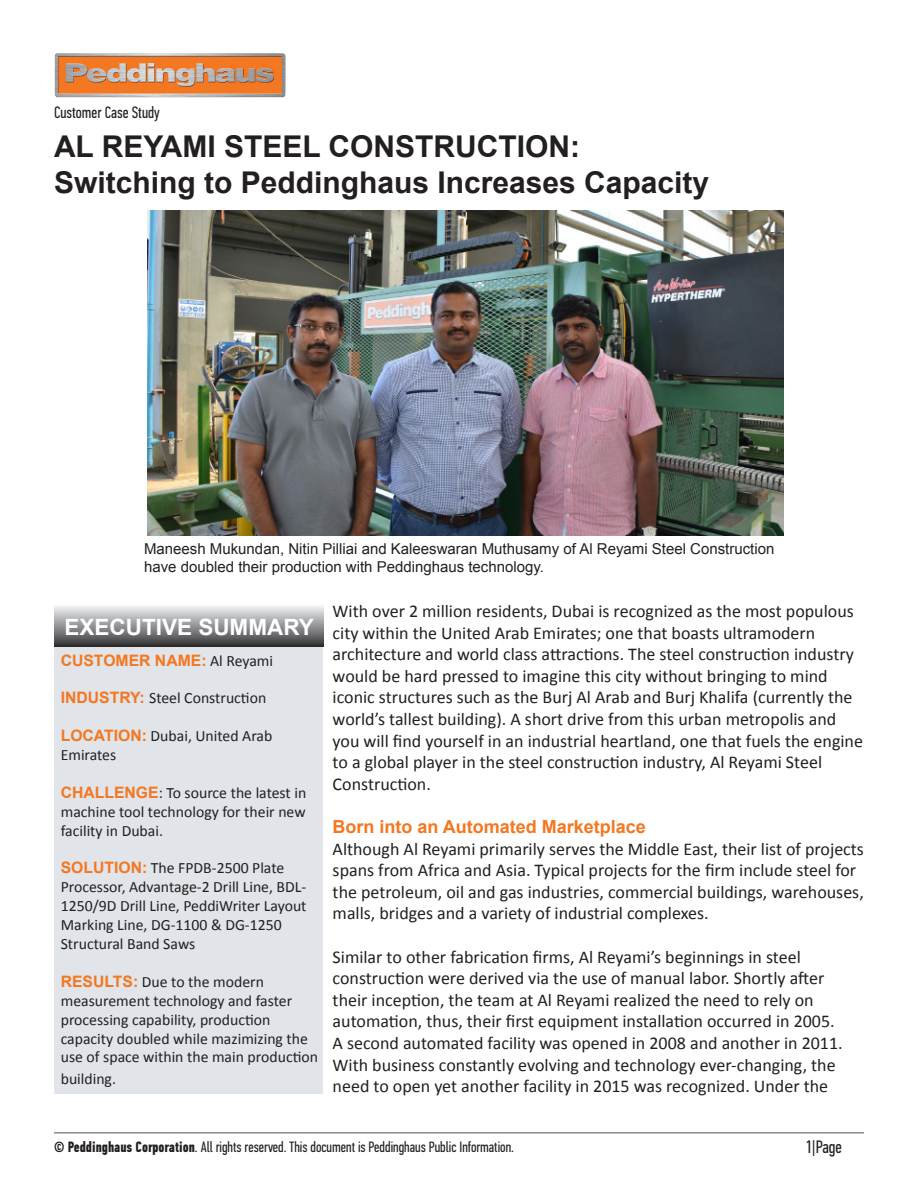
<style>
.page{position:relative;width:918px;height:1188px;background:#fff}
.page>*{position:absolute;margin:0;border:0;box-sizing:border-box;transform-origin:0 0}
.t1{font:700 30px "Arial";color:#231f20}
.t2{font:700 22.5px "Arial";color:#fff}
.t3{font:18px/21.6px "Calibri";color:#231f20}
.t4{font:700 18px "Arial";color:#f47721}
.t5{font:18px "PF Din Text Comp Pro";color:#231f20}
.t6{font:16.5px "PF Din Text Comp Pro";color:#231f20}
.t7{font:15.75px/18.9px "Calibri";color:#231f20}
.t8{font:700 15.75px "Arial";color:#f47721}
.t9{font:15px/18px "Arial";color:#231f20}
.t10{font:15px "PF Din Text Comp Pro";color:#231f20}
.s1{font-family:"Calibri";font-weight:400;color:#231f20}
.s2{font-family:"Arial";font-weight:700;color:#f47721}
.s3{font-weight:700}
</style>
<div class="page">
<img style="left:54px;top:53px;width:232px;height:45px">
<hr style="left:54px;top:1132px;width:810px;height:2px;background:#818c94">
<img style="left:147px;top:210px;width:636px;height:326px">
<div style="left:55px;top:640px;width:268px;height:454px;background:#e1e4e8"></div>
<div style="left:55px;top:604px;width:268px;height:43px;background:linear-gradient(to bottom,#f9fafd,#303133)"></div>
<p class="t6" style="left:54px;top:103px;width:107px">Customer Case Study</p>
<p class="t1" style="left:54px;top:126px;width:528px">AL REYAMI STEEL CONSTRUCTION:</p>
<p class="t1" style="left:54px;top:162px;width:657px">Switching to Peddinghaus Increases Capacity</p>
<p class="t9" style="left:144px;top:540px;width:632px">Maneesh Mukundan, Nitin Pilliai and Kaleeswaran Muthusamy of Al Reyami Steel Construction have doubled their production with Peddinghaus technology.</p>
<p class="t2" style="left:65px;top:612px;width:251px">EXECUTIVE SUMMARY</p>
<p class="t8" style="left:61px;top:650px;width:214px">CUSTOMER NAME: <span class="s1">Al Reyami</span></p>
<p class="t7" style="left:61px;top:689px;width:207px"><span class="s2">INDUSTRY:</span> Steel Construction</p>
<p class="t7" style="left:61px;top:727px;width:213px"><span class="s2">LOCATION:</span> Dubai, United Arab<br>Emirates</p>
<p class="t7" style="left:61px;top:783px;width:247px;text-align:justify"><span class="s2">CHALLENGE</span>: To source the latest in machine tool technology for their new facility in Dubai.</p>
<p class="t7" style="left:61px;top:859px;width:247px"><span class="s2">SOLUTION:</span> The FPDB-2500 Plate Processor, Advantage-2 Drill Line, BDL-1250/9D Drill Line, PeddiWriter Layout Marking Line, DG-1100 &amp; DG-1250<br>Structural Band Saws</p>
<p class="t7" style="left:61px;top:972px;width:259px"><span class="s2">RESULTS:</span> Due to the modern measurement technology and faster processing capability, production capacity doubled while mazimizing the use of space within the main production</p>
<p class="t7" style="left:61px;top:1069px;width:57px">building.</p>
<p class="t3" style="left:333px;top:600px;width:532px">With over 2 million residents, Dubai is recognized as the most populous city within the United Arab Emirates; one that boasts ultramodern architecture and world class attractions. The steel construction industry would be hard pressed to imagine this city without bringing to mind iconic structures such as the Burj Al Arab and Burj Khalifa (currently the world’s tallest building). A short drive from this urban metropolis and you will find yourself in an industrial heartland, one that fuels the engine to a global player in the steel construction industry, Al Reyami Steel Construction.</p>
<p class="t4" style="left:333px;top:815px;width:315px">Born into an Automated Marketplace</p>
<p class="t3" style="left:333px;top:838px;width:533px">Although Al Reyami primarily serves the Middle East, their list of projects spans from Africa and Asia. Typical projects for the firm include steel for the petroleum, oil and gas industries, commercial buildings, warehouses, malls, bridges and a variety of industrial complexes.</p>
<p class="t3" style="left:333px;top:946px;width:512px">Similar to other fabrication firms, Al Reyami’s beginnings in steel construction were derived via the use of manual labor. Shortly after their inception, the team at Al Reyami realized the need to rely on automation, thus, their first equipment installation occurred in 2005.<br>A second automated facility was opened in 2008 and another in 2011.<br>With business constantly evolving and technology ever-changing, the need to open yet another facility in 2015 was recognized. Under the</p>
<p class="t10" style="left:54px;top:1138px;width:462px"><span class="s3">© Peddinghaus Corporation</span>. All rights reserved. This document is Peddinghaus Public Information.</p>
<p class="t5" style="left:805px;top:1136px;width:38px">1|Page</p>
</div>
